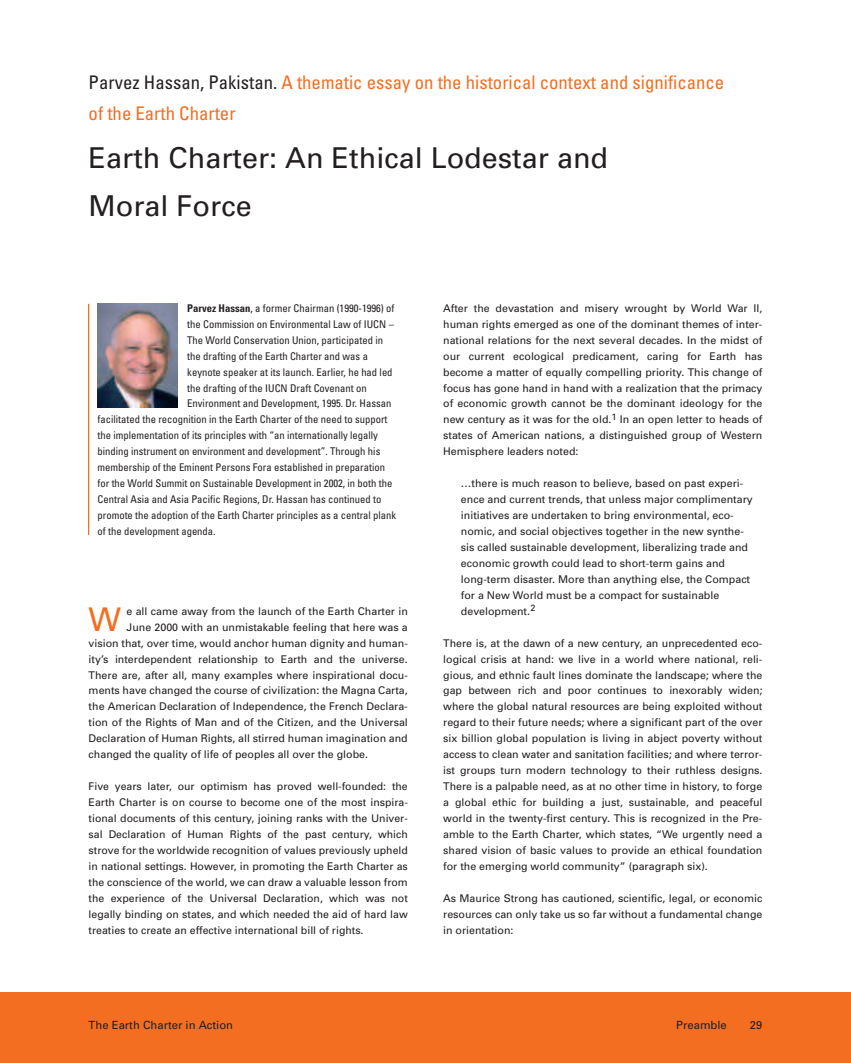
<style>
.page{position:relative;width:851px;height:1063px;background:#fff}
.page>*{position:absolute;margin:0;border:0;box-sizing:border-box;transform-origin:0 0}
.t1{font:32.62px "Univers";color:#f36e21}
.t2{font:28.75px/47.9px "Univers";color:#231f20}
.t3{font:condensed 18.75px/31.9px "Univers";color:#f36e21}
.t4{font:11.25px "Univers";color:#231f20}
.t5{font:10.62px/16px "Univers";color:#231f20;text-align:justify}
.t6{font:condensed 10.62px "Univers";color:#231f20}
.s1{color:#231f20}
.s2{font-weight:700}
</style>
<div class="page">
<div style="left:0;top:992px;width:850px;height:71px;background:#f36e21"></div>
<img style="left:97px;top:304px;width:80px;height:103px">
<hr style="left:88px;top:304px;width:1px;height:231px;background:#f36e21">
<h3 class="t3" style="left:89px;top:68px;width:637px"><span class="s1">Parvez Hassan, Pakistan.</span> A thematic essay on the historical context and significance of the Earth Charter</h3>
<h2 class="t2" style="left:89px;top:137px;width:521px">Earth Charter: An Ethical Lodestar and<br>Moral Force</h2>
<p class="t6" style="left:187px;top:304px;width:209px"><span class="s2">Parvez Hassan</span>, a former Chairman (1990-1996) of</p>
<p class="t6" style="left:187px;top:320px;width:208px">the Commission on Environmental Law of IUCN –</p>
<p class="t6" style="left:187px;top:336px;width:197px">The World Conservation Union, participated in</p>
<p class="t6" style="left:187px;top:352px;width:182px">the drafting of the Earth Charter and was a</p>
<p class="t6" style="left:187px;top:368px;width:207px">keynote speaker at its launch. Earlier, he had led</p>
<p class="t6" style="left:187px;top:384px;width:181px">the drafting of the IUCN Draft Covenant on</p>
<p class="t6" style="left:187px;top:400px;width:206px">Environment and Development, 1995. Dr. Hassan</p>
<p class="t6" style="left:97px;top:416px;width:291px">facilitated the recognition in the Earth Charter of the need to support</p>
<p class="t6" style="left:97px;top:432px;width:282px">the implementation of its principles with “an internationally legally</p>
<p class="t6" style="left:97px;top:448px;width:284px">binding instrument on environment and development”. Through his</p>
<p class="t6" style="left:97px;top:464px;width:289px">membership of the Eminent Persons Fora established in preparation</p>
<p class="t6" style="left:97px;top:480px;width:296px">for the World Summit on Sustainable Development in 2002, in both the</p>
<p class="t6" style="left:97px;top:495px;width:285px">Central Asia and Asia Pacific Regions, Dr. Hassan has continued to</p>
<p class="t6" style="left:97px;top:511px;width:300px">promote the adoption of the Earth Charter principles as a central plank</p>
<p class="t6" style="left:97px;top:527px;width:120px">of the development agenda.</p>
<h1 class="t1" style="left:88px;top:607px;width:34px">W</h1>
<p class="t5" style="left:126px;top:604px;width:283px">e all came away from the launch of the Earth Charter in</p>
<p class="t5" style="left:126px;top:620px;width:283px">June 2000 with an unmistakable feeling that here was a</p>
<p class="t5" style="left:89px;top:636px;width:321px">vision that, over time, would anchor human dignity and human-</p>
<p class="t5" style="left:89px;top:652px;width:320px">ity’s interdependent relationship to Earth and the universe.</p>
<p class="t5" style="left:89px;top:668px;width:321px">There are, after all, many examples where inspirational docu-</p>
<p class="t5" style="left:89px;top:684px;width:320px">ments have changed the course of civilization: the Magna Carta,</p>
<p class="t5" style="left:89px;top:700px;width:320px">the American Declaration of Independence, the French Declara-</p>
<p class="t5" style="left:89px;top:716px;width:321px">tion of the Rights of Man and of the Citizen, and the Universal</p>
<p class="t5" style="left:89px;top:732px;width:320px">Declaration of Human Rights, all stirred human imagination and</p>
<p class="t5" style="left:89px;top:747px;width:281px">changed the quality of life of peoples all over the globe.</p>
<p class="t5" style="left:89px;top:779px;width:321px">Five years later, our optimism has proved well-founded: the Earth Charter is on course to become one of the most inspira&shy;tional documents of this century, joining ranks with the Univer&shy;sal Declaration of Human Rights of the past century, which strove for the worldwide recognition of values previously upheld in national settings. However, in promoting the Earth Charter as the conscience of the world, we can draw a valuable lesson from the experience of the Universal Declaration, which was not legally binding on states, and which needed the aid of hard law treaties to create an effective international bill of rights.</p>
<p class="t5" style="left:443px;top:301px;width:321px">After the devastation and misery wrought by World War II, human rights emerged as one of the dominant themes of inter&shy;national relations for the next several decades. In the midst of our current ecological predicament, caring for Earth has become a matter of equally compelling priority. This change of focus has gone hand in hand with a realization that the primacy of economic growth cannot be the dominant ideology for the new century as it was for the old.<sup>1</sup> In an open letter to heads of states of American nations, a distinguished group of Western Hemisphere leaders noted:</p>
<p class="t5" style="left:461px;top:476px;width:293px;text-align:left">…there is much reason to believe, based on past experi&shy;ence and current trends, that unless major complimentary initiatives are undertaken to bring environmental, eco&shy;nomic, and social objectives together in the new synthe&shy;sis called sustainable development, liberalizing trade and economic growth could lead to short-term gains and long-term disaster. More than anything else, the Compact for a New World must be a compact for sustainable development.<sup>2</sup></p>
<p class="t5" style="left:443px;top:636px;width:321px">There is, at the dawn of a new century, an unprecedented eco&shy;logical crisis at hand: we live in a world where national, reli&shy;gious, and ethnic fault lines dominate the landscape; where the gap between rich and poor continues to inexorably widen; where the global natural resources are being exploited without regard to their future needs; where a significant part of the over six billion global population is living in abject poverty without access to clean water and sanitation facilities; and where terror&shy;ist groups turn modern technology to their ruthless designs.<br>There is a palpable need, as at no other time in history, to forge a global ethic for building a just, sustainable, and peaceful world in the twenty-first century. This is recognized in the Pre&shy;amble to the Earth Charter, which states, “We urgently need a shared vision of basic values to provide an ethical foundation for the emerging world community” (paragraph six).</p>
<p class="t5" style="left:443px;top:891px;width:320px">As Maurice Strong has cautioned, scientific, legal, or economic resources can only take us so far without a fundamental change in orientation:</p>
<p class="t4" style="left:89px;top:1021px;width:146px">The Earth Charter in Action</p>
<p class="t4" style="left:676px;top:1021px;width:52px">Preamble</p>
<p class="t4" style="left:749px;top:1021px;width:14px">29</p>
</div>
